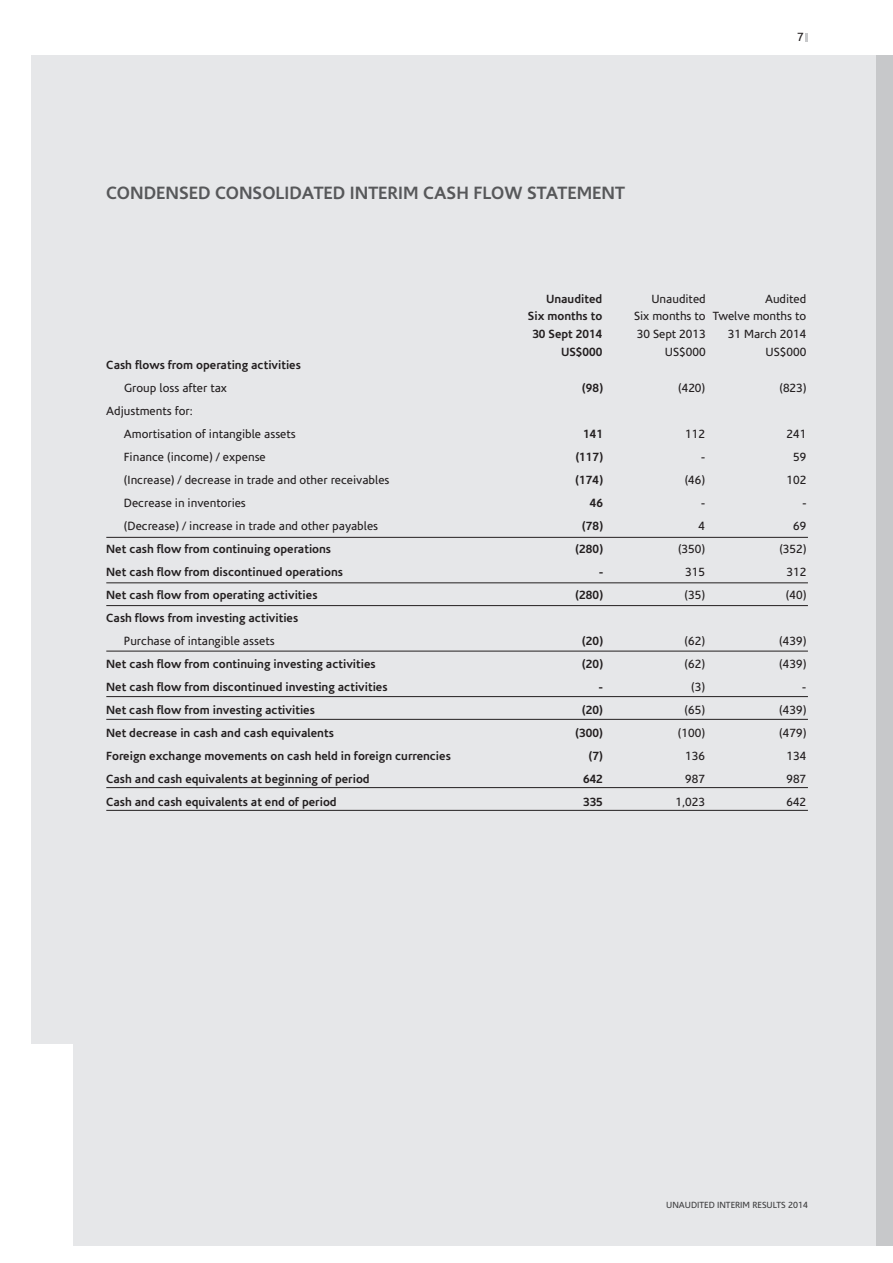
<style>
.page{position:relative;width:893px;height:1263px;background:#fff}
.page>*{position:absolute;margin:0;border:0;box-sizing:border-box;transform-origin:0 0}
.t1{font:700 18px "Corisande";color:#57585a}
.t2{font:700 12px/18px "Corisande";color:#231f20;text-align:right}
.t3{font:12px/18px "Corisande";color:#231f20;text-align:right}
.t4{font:9px "Corisande";color:#3e3e3f}
</style>
<div class="page">
<div style="left:876px;top:55px;width:16px;height:1191px;background:#c7c8ca"></div>
<div style="left:31px;top:55px;width:845px;height:1191px;background:#e6e7e9"></div>
<hr style="left:106px;top:537px;width:702px;height:1px;background:#231f20">
<hr style="left:106px;top:583px;width:702px;height:1px;background:#231f20">
<hr style="left:106px;top:605px;width:702px;height:1px;background:#231f20">
<hr style="left:106px;top:651px;width:702px;height:1px;background:#231f20">
<hr style="left:106px;top:696px;width:702px;height:1px;background:#231f20">
<hr style="left:106px;top:719px;width:702px;height:1px;background:#231f20">
<hr style="left:106px;top:787px;width:702px;height:1px;background:#231f20">
<hr style="left:106px;top:810px;width:702px;height:1px;background:#231f20">
<svg style="left:805px;top:33px;width:3px;height:8px"></svg>
<div style="left:17px;top:1045px;width:55px;height:201px;background:#fff"></div>
<h1 class="t1" style="left:106px;top:183px;width:520px">CONDENSED CONSOLIDATED INTERIM CASH FLOW STATEMENT</h1>
<p class="t3" style="left:797px;top:28px;width:8px">7</p>
<p class="t2" style="left:546px;top:290px;width:58px">Unaudited</p>
<p class="t3" style="left:651px;top:291px;width:56px">Unaudited</p>
<p class="t3" style="left:765px;top:291px;width:43px">Audited</p>
<p class="t2" style="left:528px;top:307px;width:76px">Six months to<br>30 Sept 2014<br>US$000</p>
<p class="t3" style="left:634px;top:307px;width:73px">Six months to<br>30 Sept 2013<br>US$000</p>
<p class="t3" style="left:713px;top:307px;width:95px">Twelve months to<br>31 March 2014<br>US$000</p>
<p class="t2" style="left:106px;top:356px;width:196px">Cash flows from operating activities</p>
<p class="t3" style="left:124px;top:379px;width:105px">Group loss after tax</p>
<p class="t2" style="left:582px;top:379px;width:23px">(98)</p>
<p class="t3" style="left:678px;top:379px;width:28px">(420)</p>
<p class="t3" style="left:779px;top:379px;width:28px">(823)</p>
<p class="t3" style="left:124px;top:399px;width:173px;line-height:23px;text-align:left;text-indent:-18px">Adjustments for:<br>Amortisation of intangible assets</p>
<p class="t2" style="left:583px;top:425px;width:21px">141</p>
<p class="t3" style="left:685px;top:425px;width:21px">112</p>
<p class="t3" style="left:787px;top:425px;width:21px">241</p>
<p class="t3" style="left:124px;top:448px;width:143px">Finance (income) / expense</p>
<p class="t2" style="left:575px;top:448px;width:29px">(117)</p>
<p class="t3" style="left:701px;top:448px;width:5px">-</p>
<p class="t3" style="left:793px;top:448px;width:15px">59</p>
<p class="t3" style="left:124px;top:471px;width:267px">(Increase) / decrease in trade and other receivables</p>
<p class="t2" style="left:575px;top:471px;width:29px">(174)</p>
<p class="t3" style="left:685px;top:471px;width:22px">(46)</p>
<p class="t3" style="left:787px;top:471px;width:21px">102</p>
<p class="t3" style="left:124px;top:494px;width:123px">Decrease in inventories</p>
<p class="t2" style="left:590px;top:494px;width:15px">46</p>
<p class="t3" style="left:701px;top:494px;width:5px">-</p>
<p class="t3" style="left:802px;top:494px;width:5px">-</p>
<p class="t3" style="left:124px;top:517px;width:256px">(Decrease) / increase in trade and other payables</p>
<p class="t2" style="left:582px;top:517px;width:23px">(78)</p>
<p class="t3" style="left:698px;top:517px;width:8px">4</p>
<p class="t3" style="left:793px;top:517px;width:15px">69</p>
<p class="t2" style="left:106px;top:540px;width:226px">Net cash flow from continuing operations</p>
<p class="t2" style="left:575px;top:540px;width:29px">(280)</p>
<p class="t3" style="left:678px;top:540px;width:28px">(350)</p>
<p class="t3" style="left:779px;top:540px;width:28px">(352)</p>
<p class="t2" style="left:106px;top:563px;width:238px">Net cash flow from discontinued operations</p>
<p class="t2" style="left:599px;top:563px;width:5px">-</p>
<p class="t3" style="left:685px;top:563px;width:21px">315</p>
<p class="t3" style="left:786px;top:563px;width:21px">312</p>
<p class="t2" style="left:106px;top:586px;width:213px">Net cash flow from operating activities</p>
<p class="t2" style="left:575px;top:586px;width:29px">(280)</p>
<p class="t3" style="left:685px;top:586px;width:22px">(35)</p>
<p class="t3" style="left:786px;top:586px;width:22px">(40)</p>
<p class="t2" style="left:106px;top:609px;width:194px">Cash flows from investing activities</p>
<p class="t3" style="left:124px;top:632px;width:152px">Purchase of intangible assets</p>
<p class="t2" style="left:582px;top:632px;width:23px">(20)</p>
<p class="t3" style="left:685px;top:632px;width:22px">(62)</p>
<p class="t3" style="left:779px;top:632px;width:28px">(439)</p>
<p class="t2" style="left:106px;top:655px;width:271px">Net cash flow from continuing investing activities</p>
<p class="t2" style="left:582px;top:655px;width:23px">(20)</p>
<p class="t3" style="left:685px;top:655px;width:22px">(62)</p>
<p class="t3" style="left:779px;top:655px;width:28px">(439)</p>
<p class="t2" style="left:106px;top:678px;width:283px">Net cash flow from discontinued investing activities</p>
<p class="t2" style="left:599px;top:678px;width:5px">-</p>
<p class="t3" style="left:691px;top:678px;width:15px">(3)</p>
<p class="t3" style="left:802px;top:678px;width:5px">-</p>
<p class="t2" style="left:106px;top:701px;width:210px">Net cash flow from investing activities</p>
<p class="t2" style="left:582px;top:701px;width:23px">(20)</p>
<p class="t3" style="left:685px;top:701px;width:22px">(65)</p>
<p class="t3" style="left:779px;top:701px;width:28px">(439)</p>
<p class="t2" style="left:106px;top:724px;width:229px">Net decrease in cash and cash equivalents</p>
<p class="t2" style="left:575px;top:724px;width:29px">(300)</p>
<p class="t3" style="left:678px;top:724px;width:28px">(100)</p>
<p class="t3" style="left:779px;top:724px;width:28px">(479)</p>
<p class="t2" style="left:106px;top:747px;width:346px">Foreign exchange movements on cash held in foreign currencies</p>
<p class="t2" style="left:588px;top:747px;width:16px">(7)</p>
<p class="t3" style="left:685px;top:747px;width:21px">136</p>
<p class="t3" style="left:786px;top:747px;width:21px">134</p>
<p class="t2" style="left:106px;top:770px;width:265px">Cash and cash equivalents at beginning of period</p>
<p class="t2" style="left:583px;top:770px;width:21px">642</p>
<p class="t3" style="left:685px;top:770px;width:21px">987</p>
<p class="t3" style="left:786px;top:770px;width:21px">987</p>
<p class="t2" style="left:106px;top:793px;width:232px">Cash and cash equivalents at end of period</p>
<p class="t2" style="left:583px;top:793px;width:21px">335</p>
<p class="t3" style="left:675px;top:793px;width:31px">1,023</p>
<p class="t3" style="left:786px;top:793px;width:21px">642</p>
<p class="t4" style="left:666px;top:1200px;width:143px">UNAUDITED INTERIM RESULTS 2014</p>
</div>
